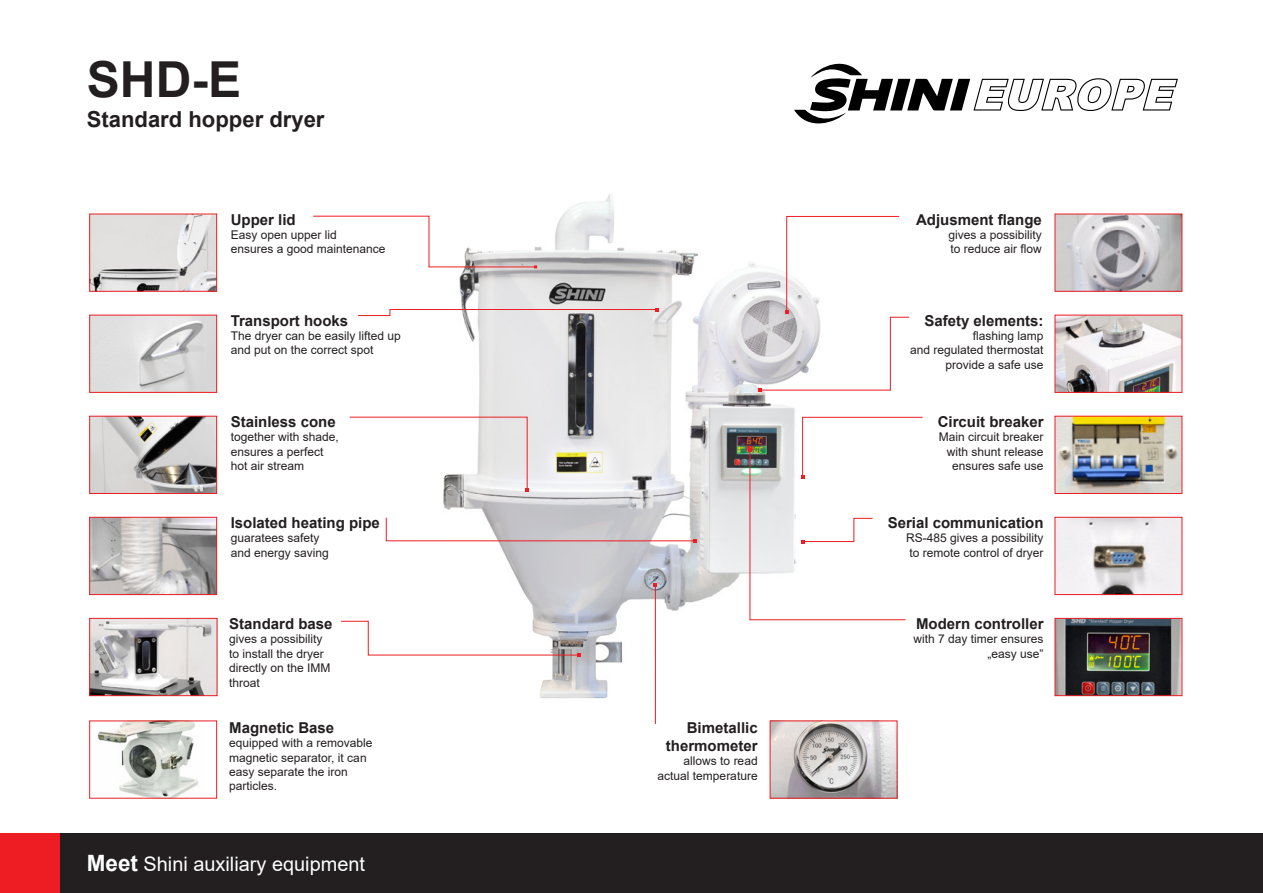
<style>
.page{position:relative;width:1263px;height:893px;background:#fff}
.page>*{position:absolute;margin:0;border:0;box-sizing:border-box;transform-origin:0 0}
.t1{font:700 49.65px "Arial";color:#231f20}
.t2{font:700 22.05px "Arial";color:#231f20}
.t3{font:19.95px "Arial";color:#fff}
.t4{font:700 15px "Arial";color:#231f20}
.t5{font:12px/14.4px "Arial";color:#231f20}
.s1{font-weight:700;font-size:22.5px}
</style>
<div class="page">
<img style="left:443px;top:194px;width:394px;height:529px">
<div style="left:53px;top:833px;width:1210px;height:60px;background:#231f20"></div>
<div style="left:0;top:833px;width:60px;height:60px;background:#ee1d23"></div>
<svg style="left:794px;top:63px;width:384px;height:61px"></svg>
<img style="left:1056px;top:216px;width:124px;height:74px">
<div style="left:1054px;top:214px;width:128px;height:78px;border:1px solid #ee1d23"></div>
<img style="left:1056px;top:620px;width:124px;height:74px">
<div style="left:1054px;top:618px;width:128px;height:78px;border:1px solid #ee1d23"></div>
<img style="left:1056px;top:418px;width:124px;height:74px">
<div style="left:1054px;top:416px;width:128px;height:78px;border:1px solid #ee1d23"></div>
<img style="left:1056px;top:519px;width:124px;height:74px">
<div style="left:1054px;top:517px;width:128px;height:78px;border:1px solid #ee1d23"></div>
<img style="left:1056px;top:317px;width:124px;height:74px">
<div style="left:1054px;top:315px;width:128px;height:78px;border:1px solid #ee1d23"></div>
<img style="left:772px;top:722px;width:123px;height:75px">
<div style="left:770px;top:720px;width:127px;height:79px;border:1px solid #ee1d23"></div>
<img style="left:91px;top:216px;width:124px;height:74px">
<div style="left:89px;top:214px;width:128px;height:78px;border:1px solid #ee1d23"></div>
<img style="left:91px;top:317px;width:124px;height:74px">
<div style="left:89px;top:315px;width:128px;height:78px;border:1px solid #ee1d23"></div>
<img style="left:91px;top:418px;width:124px;height:74px">
<div style="left:89px;top:416px;width:128px;height:78px;border:1px solid #ee1d23"></div>
<img style="left:91px;top:519px;width:124px;height:74px">
<div style="left:89px;top:517px;width:128px;height:78px;border:1px solid #ee1d23"></div>
<img style="left:91px;top:620px;width:124px;height:74px">
<div style="left:89px;top:618px;width:128px;height:78px;border:1px solid #ee1d23"></div>
<img style="left:97px;top:722px;width:101px;height:75px">
<div style="left:89px;top:720px;width:128px;height:79px;border:1px solid #ee1d23"></div>
<svg style="left:313px;top:215px;width:224px;height:53px"></svg>
<hr style="left:655px;top:585px;width:1px;height:139px;background:#ee1d23">
<svg style="left:349px;top:416px;width:180px;height:75px"></svg>
<svg style="left:358px;top:308px;width:301px;height:8px"></svg>
<svg style="left:385px;top:517px;width:312px;height:25px"></svg>
<svg style="left:341px;top:620px;width:239px;height:37px"></svg>
<svg style="left:758px;top:216px;width:152px;height:176px"></svg>
<svg style="left:747px;top:417px;width:176px;height:203px"></svg>
<p class="t1" style="left:87px;top:44px;width:156px">SHD-E</p>
<p class="t2" style="left:87px;top:104px;width:239px">Standard hopper dryer</p>
<p class="t4" style="left:231px;top:209px;width:67px">Upper lid</p>
<p class="t5" style="left:231px;top:228px;width:108px">Easy open upper lid</p>
<p class="t5" style="left:231px;top:242px;width:156px">ensures a good maintenance</p>
<p class="t4" style="left:231px;top:310px;width:119px">Transport hooks</p>
<p class="t5" style="left:231px;top:329px;width:172px">The dryer can be easily lifted up and put on the correct spot</p>
<p class="t4" style="left:231px;top:411px;width:107px">Stainless cone</p>
<p class="t5" style="left:231px;top:430px;width:110px">together with shade, ensures a perfect hot air stream</p>
<p class="t4" style="left:231px;top:512px;width:151px">Isolated heating pipe</p>
<p class="t5" style="left:231px;top:531px;width:100px">guaratees safety and energy saving</p>
<p class="t4" style="left:229px;top:613px;width:105px">Standard base</p>
<p class="t5" style="left:229px;top:632px;width:103px">gives a possibility to install the dryer directly on the IMM throat</p>
<p class="t4" style="left:229px;top:717px;width:107px">Magnetic Base</p>
<p class="t5" style="left:229px;top:736px;width:145px">equipped with a removable magnetic separator, it can easy separate the iron particles.</p>
<p class="t3" style="left:87px;top:850px;width:280px"><span class="s1">Meet</span> Shini auxiliary equipment</p>
<p class="t4" style="left:687px;top:717px;width:72px">Bimetallic</p>
<p class="t4" style="left:666px;top:735px;width:93px">thermometer</p>
<p class="t5" style="left:684px;top:754px;width:76px">allows to read</p>
<p class="t5" style="left:658px;top:768px;width:102px">actual temperature</p>
<p class="t4" style="left:916px;top:209px;width:127px">Adjusment flange</p>
<p class="t5" style="left:948px;top:228px;width:95px">gives a possibility to reduce air flow</p>
<p class="t4" style="left:924px;top:310px;width:121px">Safety elements:</p>
<p class="t5" style="left:910px;top:329px;width:135px;text-align:right">flashing lamp<br>and regulated thermostat provide a safe use</p>
<p class="t4" style="left:938px;top:411px;width:107px">Circuit breaker</p>
<p class="t5" style="left:939px;top:430px;width:106px">Main circuit breaker</p>
<p class="t5" style="left:947px;top:444px;width:98px">with shunt release</p>
<p class="t5" style="left:952px;top:458px;width:93px">ensures safe use</p>
<p class="t4" style="left:888px;top:512px;width:157px">Serial communication</p>
<p class="t5" style="left:906px;top:531px;width:139px">RS-485 gives a possibility</p>
<p class="t5" style="left:909px;top:545px;width:136px">to remote control of dryer</p>
<p class="t4" style="left:916px;top:613px;width:129px">Modern controller</p>
<p class="t5" style="left:913px;top:632px;width:132px">with 7 day timer ensures</p>
<p class="t5" style="left:987px;top:646px;width:58px">„easy use”</p>
</div>
